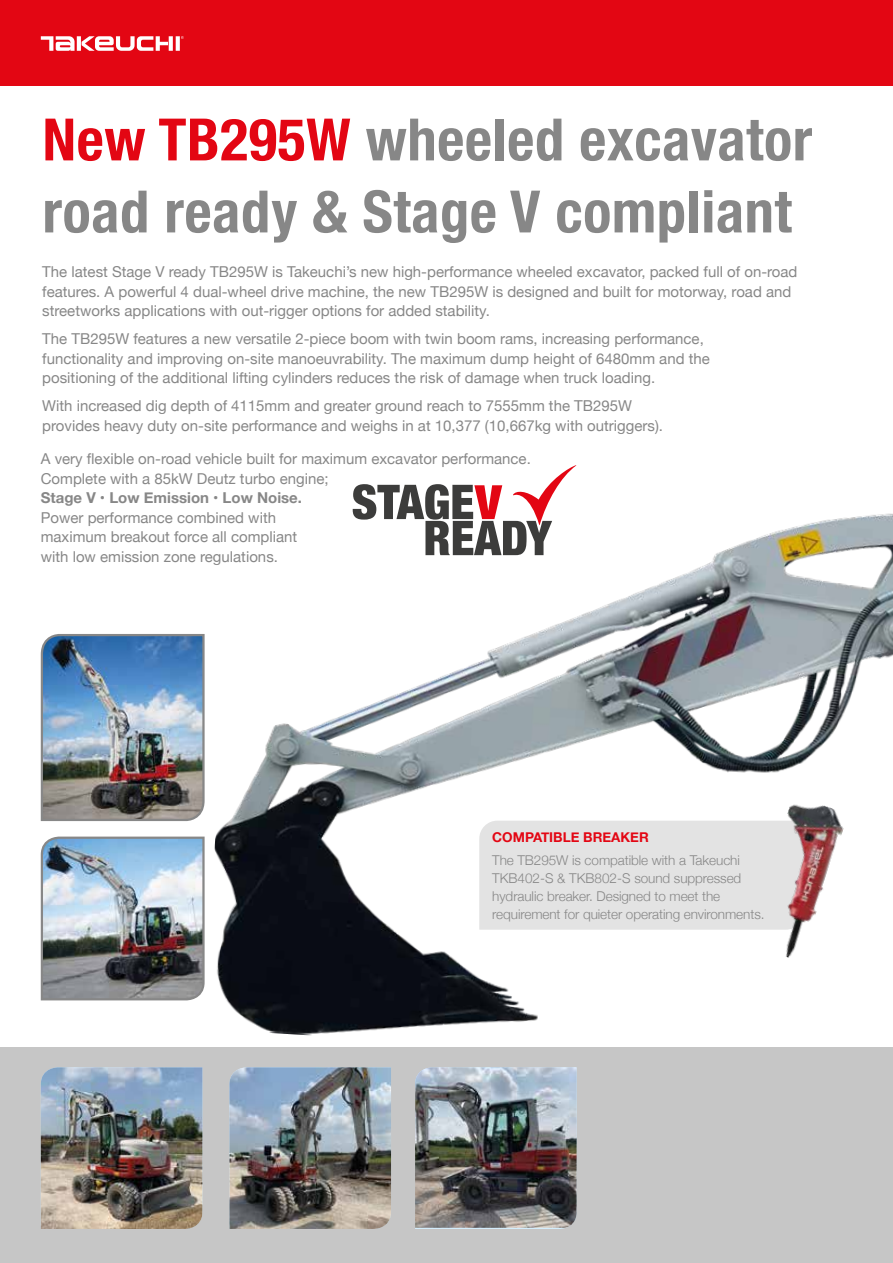
<style>
.page{position:relative;width:893px;height:1263px;background:#fff}
.page>*{position:absolute;margin:0;border:0;box-sizing:border-box;transform-origin:0 0}
.t1{font:700 condensed 58.5px/72px "Helvetica Neue";letter-spacing:.01em;color:#878787}
.t2{font:15px/19.5px "Helvetica Neue";color:#878787}
.t3{font:700 15px "Helvetica Neue";color:#878787}
.t4{font:300 13.5px/18px "Helvetica Neue";letter-spacing:-.005em;color:#878787}
.t5{font:700 13.5px "Helvetica Neue";color:#e30613}
.s1{color:#e30613}
</style>
<div class="page">
<img style="left:204px;top:465px;width:689px;height:583px">
<div style="left:0;top:1048px;width:893px;height:215px;background:#c6c6c6"></div>
<div style="left:0;top:0;width:893px;height:85px;background:#e30613"></div>
<img style="left:41px;top:1067px;width:161px;height:162px">
<img style="left:229px;top:1067px;width:162px;height:162px">
<svg style="left:176px;top:36px;width:4px;height:15px"></svg>
<svg style="left:169px;top:36px;width:4px;height:15px"></svg>
<svg style="left:77px;top:36px;width:4px;height:15px"></svg>
<svg style="left:82px;top:36px;width:86px;height:15px"></svg>
<svg style="left:41px;top:36px;width:34px;height:15px"></svg>
<img style="left:415px;top:1067px;width:162px;height:161px">
<img style="left:40px;top:835px;width:166px;height:166px">
<img style="left:40px;top:633px;width:166px;height:189px">
<svg style="left:353px;top:466px;width:223px;height:89px"></svg>
<div style="left:479px;top:821px;width:266px;height:109px;background:#e3e3e3"></div>
<img style="left:745px;top:796px;width:103px;height:165px">
<h1 class="t1" style="left:43px;top:100px;width:771px"><span class="s1">New TB295W</span> wheeled excavator road ready &amp; Stage V compliant</h1>
<p class="t2" style="left:42px;top:263px;width:757px">The latest Stage V ready TB295W is Takeuchi’s new high-performance wheeled excavator, packed full of on-road features. A powerful 4 dual-wheel drive machine, the new TB295W is designed and built for motorway, road and streetworks applications with out-rigger options for added stability.</p>
<p class="t2" style="left:42px;top:330px;width:669px">The TB295W features a new versatile 2-piece boom with twin boom rams, increasing performance, functionality and improving on-site manoeuvrability. The maximum dump height of 6480mm and the positioning of the additional lifting cylinders reduces the risk of damage when truck loading.</p>
<p class="t2" style="left:42px;top:397px;width:622px">With increased dig depth of 4115mm and greater ground reach to 7555mm the TB295W provides heavy duty on-site performance and weighs in at 10,377 (10,667kg with outriggers).</p>
<p class="t2" style="left:41px;top:450px;width:492px">A very flexible on-road vehicle built for maximum excavator performance.<br>Complete with a 85kW Deutz turbo engine;</p>
<p class="t3" style="left:41px;top:486px;width:263px">Stage V • Low Emission • Low Noise.</p>
<p class="t2" style="left:41px;top:508px;width:258px">Power performance combined with maximum breakout force all compliant with low emission zone regulations.</p>
<p class="t5" style="left:492px;top:827px;width:158px">COMPATIBLE BREAKER</p>
<p class="t4" style="left:492px;top:850px;width:274px">The TB295W is compatible with a Takeuchi TKB402-S &amp; TKB802-S sound suppressed hydraulic breaker. Designed to meet the requirement for quieter operating environments.</p>
</div>
